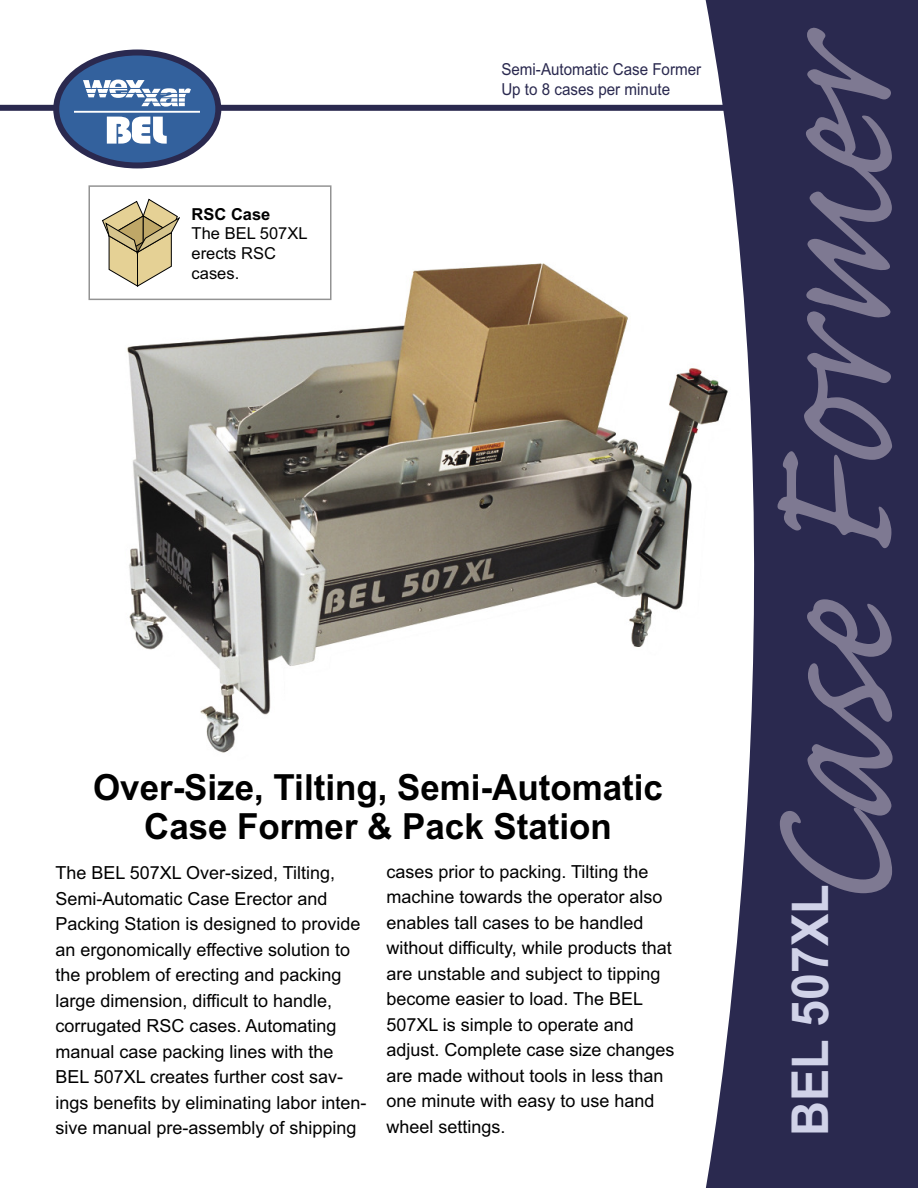
<style>
.page{position:relative;width:918px;height:1188px;background:#fff}
.page>*{position:absolute;margin:0;border:0;box-sizing:border-box;transform-origin:0 0}
.t1{font:232.5px "Caflisch Script Pro";letter-spacing:-.005em;color:#7e7992}
.t2{font:700 51px "Arial";color:#d0d2e8;scale:.95 1}
.t3{font:700 36px/39px "Arial";color:#000;text-align:center}
.t4{font:18px/25.5px "Arial";color:#000}
.t5{font:16.5px/19.8px "Arial";color:#2a294f;scale:.92 1}
.t6{font:16.5px/19.8px "Arial";color:#000}
.t7{font:700 16.5px "Arial";color:#000}
</style>
<div class="page">
<img style="left:100px;top:263px;width:603px;height:490px">
<svg style="left:703px;top:0;width:215px;height:1188px;fill:#2a294f"></svg>
<div style="left:219px;top:105px;width:510px;height:6px;background:#2a294f"></div>
<div style="left:0;top:105px;width:58px;height:6px;background:#2a294f"></div>
<div style="left:88px;top:185px;width:244px;height:115px;border:1px solid #939393"></div>
<svg style="left:102px;top:199px;width:78px;height:88px"></svg>
<div style="left:56px;top:53px;width:162px;height:112px;background:#33619d;border-radius:50%"></div>
<div style="left:53px;top:50px;width:168px;height:118px;border:6px solid #2a294f;border-radius:50%"></div>
<svg style="left:107px;top:117px;width:60px;height:27px"></svg>
<hr style="left:74px;top:111px;width:126px;height:2px;background:#fff">
<svg style="left:83px;top:80px;width:108px;height:27px"></svg>
<hr style="left:82px;top:88px;width:58px;height:1px;background:#33619d">
<hr style="left:80px;top:93px;width:113px;height:1px;background:#33619d">
<hr style="left:146px;top:97px;width:43px;height:1px;background:#33619d">
<hr style="left:138px;top:102px;width:52px;height:1px;background:#33619d">
<p class="t7" style="left:192px;top:208px;width:80px">RSC Case</p>
<p class="t6" style="left:192px;top:225px;width:117px">The BEL 507XL erects RSC cases.</p>
<p class="t5" style="left:501px;top:61px;width:219px">Semi-Automatic Case Former<br>Up to 8 cases per minute</p>
<h3 class="t3" style="left:93px;top:771px;width:571px">Over-Size, Tilting, Semi-Automatic<br>Case Former &amp; Pack Station</h3>
<p class="t4" style="left:55px;top:862px;width:313px">The BEL 507XL Over-sized, Tilting, Semi-Automatic Case Erector and Packing Station is designed to provide an ergonomically effective solution to the problem of erecting and packing large dimension, difficult to handle, corrugated RSC cases. Automating manual case packing lines with the BEL 507XL creates further cost sav&shy;ings benefits by eliminating labor inten&shy;sive manual pre-assembly of shipping</p>
<p class="t4" style="left:386px;top:861px;width:290px">cases prior to packing. Tilting the machine towards the operator also enables tall cases to be handled without difficulty, while products that are unstable and subject to tipping become easier to load. The BEL<br>507XL is simple to operate and adjust. Complete case size changes are made without tools in less than one minute with easy to use hand wheel settings.</p>
<h1 class="t1" style="left:673px;top:913px;width:867px;rotate:-90deg">Case Former</h1>
<h2 class="t2" style="left:791px;top:1136px;width:267px;rotate:-90deg">BEL 507XL</h2>
</div>
